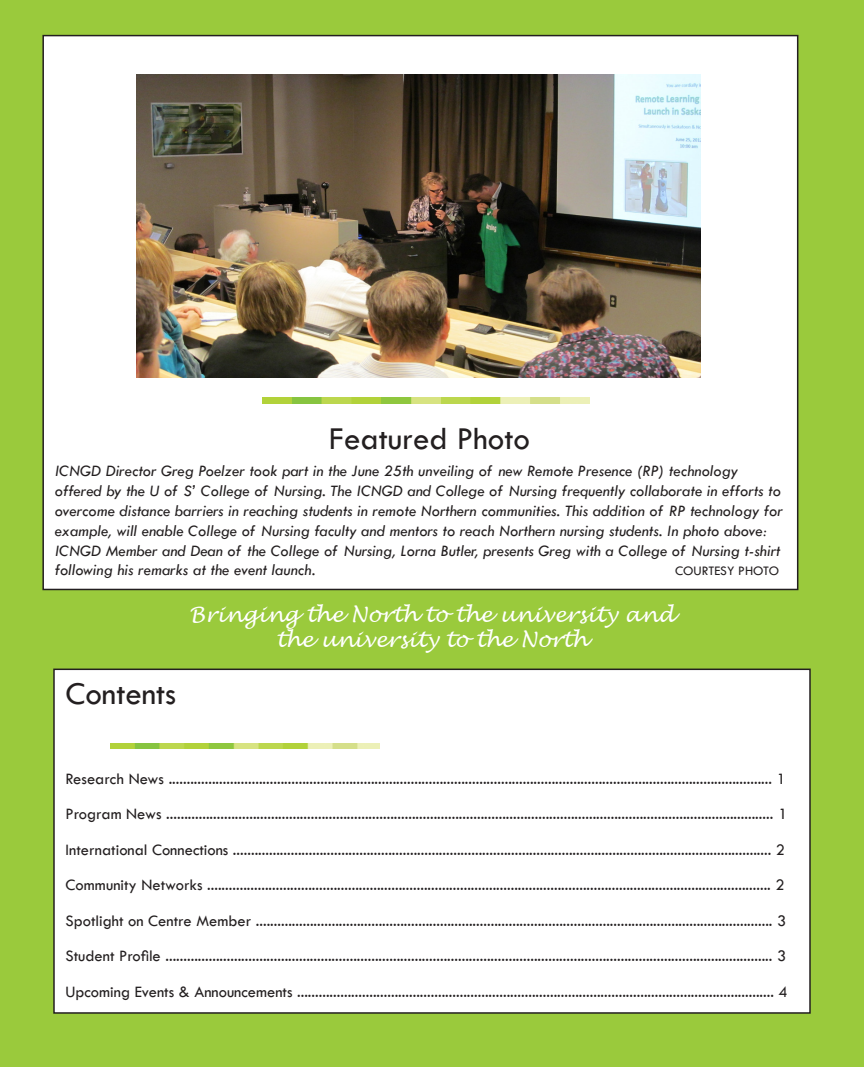
<style>
.page{position:relative;width:864px;height:1067px;background:#fff}
.page>*{position:absolute;margin:0;border:0;box-sizing:border-box;transform-origin:0 0}
.t1{font:33px "Tw Cen";color:#231f20}
.t2{font:italic 21px/25.2px "Lucida Handwriting";color:#fff;text-align:center}
.t3{font:16.5px "Tw Cen";color:#231f20}
.t4{font:italic 16.5px/19.8px "Tw Cen";color:#231f20}
.t5{font:13.5px "Tw Cen";color:#231f20}
</style>
<div class="page">
<div style="left:0;top:0;width:864px;height:1066px;background:#9aca3c"></div>
<div style="left:43px;top:36px;width:755px;height:553px;background:#fff"></div>
<img style="left:262px;top:397px;width:327px;height:6px">
<div style="left:54px;top:669px;width:756px;height:343px;background:#fff"></div>
<div style="left:53px;top:668px;width:758px;height:345px;border:2px solid #231f20"></div>
<img style="left:137px;top:74px;width:563px;height:303px">
<img style="left:111px;top:744px;width:268px;height:4px">
<p class="t1" style="left:329px;top:418px;width:202px">Featured Photo</p>
<p class="t4" style="left:55px;top:461px;width:730px">ICNGD Director Greg Poelzer took part in the June 25th unveiling of new Remote Presence (RP) technology offered by the U of S’ College of Nursing. The ICNGD and College of Nursing frequently collaborate in efforts to overcome distance barriers in reaching students in remote Northern communities. This addition of RP technology for example, will enable College of Nursing faculty and mentors to reach Northern nursing students. In photo above:<br>ICNGD Member and Dean of the College of Nursing, Lorna Butler, presents Greg with a College of Nursing t-shirt following his remarks at the event launch.</p>
<p class="t5" style="left:675px;top:563px;width:106px">COURTESY PHOTO</p>
<p class="t1" style="left:66px;top:673px;width:112px">Contents</p>
<p class="t2" style="left:189px;top:603px;width:487px">Bringing the North to the university and the university to the North</p>
<p class="t3" style="left:66px;top:768px;width:722px">Research News ....................................................................................................................................................................... 1</p>
<p class="t3" style="left:66px;top:804px;width:724px">Program News ........................................................................................................................................................................ 1</p>
<p class="t3" style="left:66px;top:839px;width:721px">International Connections ..................................................................................................................................................... 2</p>
<p class="t3" style="left:66px;top:875px;width:721px">Community Networks ............................................................................................................................................................ 2</p>
<p class="t3" style="left:66px;top:910px;width:722px">Spotlight on Centre Member ............................................................................................................................................... 3</p>
<p class="t3" style="left:66px;top:945px;width:722px">Student Profile ........................................................................................................................................................................ 3</p>
<p class="t3" style="left:66px;top:981px;width:724px">Upcoming Events &amp; Announcements .................................................................................................................................... 4</p>
</div>
